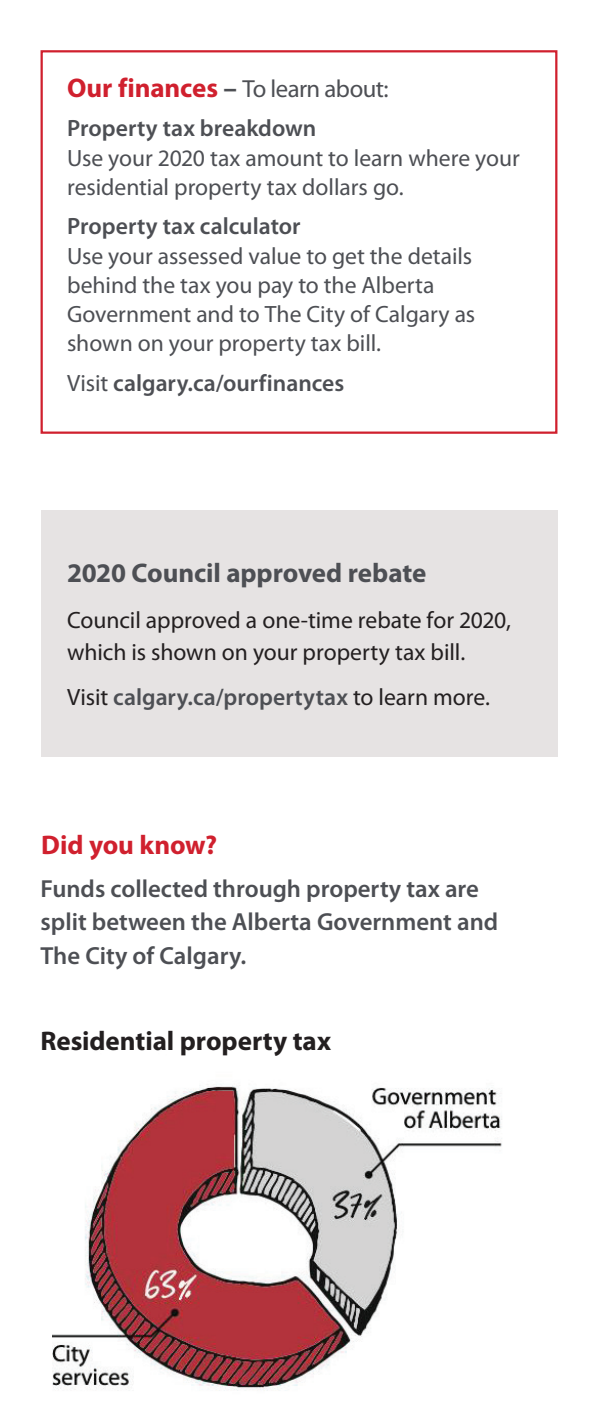
<style>
.page{position:relative;width:598px;height:1428px;background:#fff}
.page>*{position:absolute;margin:0;border:0;box-sizing:border-box;transform-origin:0 0}
.t1{font:700 27px "Myriad Pro";letter-spacing:-.005em;color:#4d4f54}
.t2{font:700 27px "Myriad Pro";color:#231f20}
.t3{font:700 27px "Myriad Pro";letter-spacing:-.005em;color:#d0202e}
.t4{font:600 24.75px/33.8px "Myriad Pro";color:#4d4f54}
.t5{font:24.75px "Myriad Pro";letter-spacing:-.025em;color:#4d4f54}
.t6{font:23.62px/29.2px "Myriad Pro";color:#4d4f54}
.t7{font:600 23.62px "Myriad Pro";color:#4d4f54}
.t8{font:23.62px/31.5px "Myriad Pro";letter-spacing:-.005em;color:#231f20}
.s1{font-weight:700;font-size:27px;color:#d0202e}
.s2{font-weight:700;font-size:27px}
.s3{font-weight:400}
.s4{font-weight:400;color:#231f20}
</style>
<div class="page">
<hr style="left:597px;top:751px;width:1px;height:676px;background:#e6e3e3">
<div style="left:40px;top:50px;width:517px;height:384px;border:2px solid #d0202e"></div>
<img style="left:53px;top:1084px;width:449px;height:307px">
<div style="left:40px;top:510px;width:517px;height:247px;background:#e6e3e3"></div>
<p class="t5" style="left:67px;top:73px;width:323px"><span class="s1">Our finances</span> <span class="s2">–</span> To learn about:</p>
<p class="t7" style="left:67px;top:113px;width:251px">Property tax breakdown</p>
<p class="t6" style="left:67px;top:143px;width:454px">Use your 2020 tax amount to learn where your residential property tax dollars go.</p>
<p class="t7" style="left:67px;top:211px;width:235px">Property tax calculator</p>
<p class="t6" style="left:67px;top:241px;width:409px">Use your assessed value to get the details behind the tax you pay to the Alberta Government and to The City of Calgary as shown on your property tax bill.</p>
<p class="t7" style="left:67px;top:368px;width:278px"><span class="s3">Visit</span> calgary.ca/ourfinances</p>
<p class="t1" style="left:67px;top:555px;width:360px">2020 Council approved rebate</p>
<p class="t8" style="left:67px;top:604px;width:445px">Council approved a one-time rebate for 2020, which is shown on your property tax bill.</p>
<p class="t7" style="left:67px;top:682px;width:424px"><span class="s4">Visit</span> calgary.ca/propertytax <span class="s4">to learn more.</span></p>
<p class="t3" style="left:41px;top:827px;width:177px">Did you know?</p>
<p class="t4" style="left:40px;top:870px;width:459px">Funds collected through property tax are split between the Alberta Government and<br>The City of Calgary.</p>
<p class="t2" style="left:40px;top:1022px;width:292px">Residential property tax</p>
</div>
